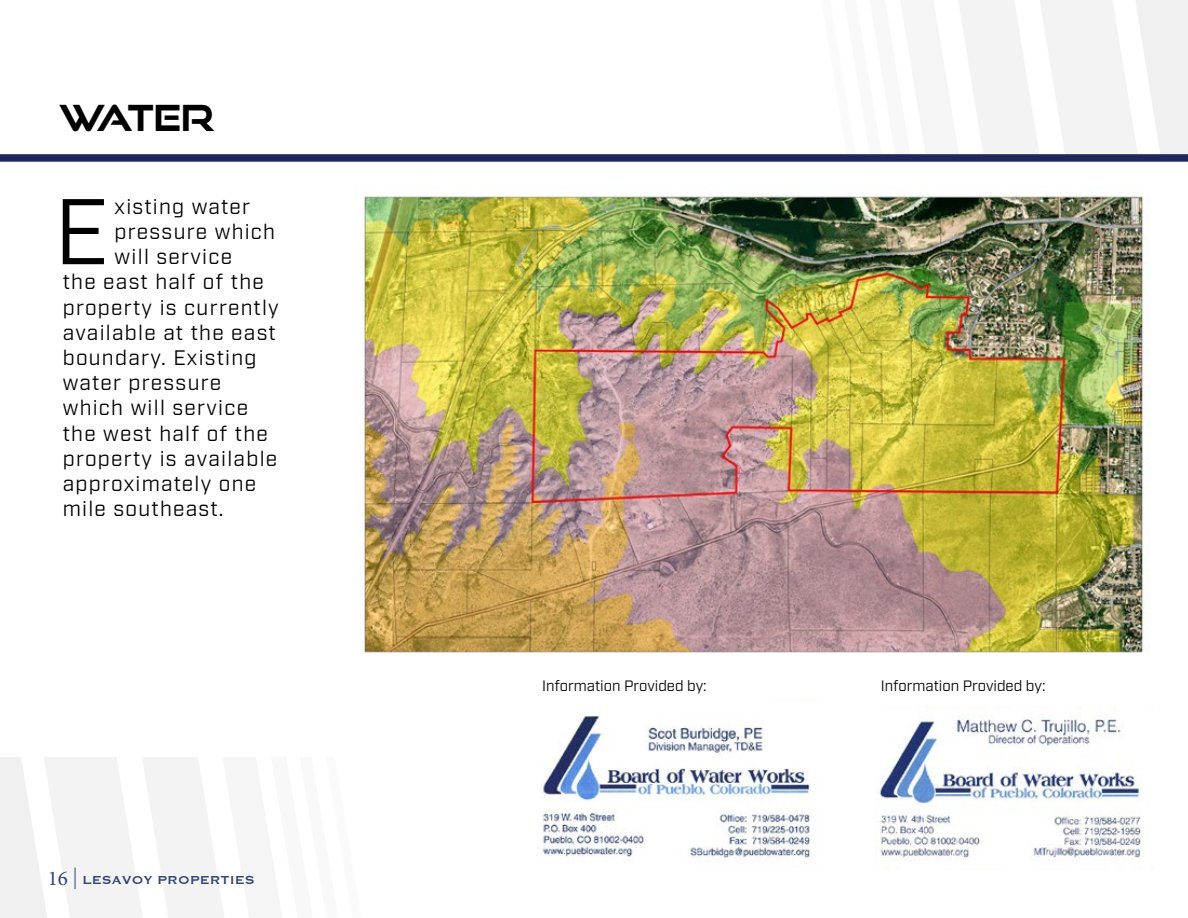
<style>
.page{position:relative;width:1188px;height:918px;background:#fff}
.page>*{position:absolute;margin:0;border:0;box-sizing:border-box;transform-origin:0 0}
.t1{font:93px "Industry";color:#000}
.t2{font:700 36px "Good Times Rg";letter-spacing:-.065em;color:#000}
.t3{font:21px "Industry";letter-spacing:.06em;color:#000}
.t4{font:15px "Industry";color:#000}
.t5{font:15px "Copperplate";color:#304570}
.s1{font-family:"Minion Pro";font-size:21px}
</style>
<div class="page">
<svg style="left:0;top:757px;width:224px;height:161px"></svg>
<svg style="left:958px;top:0;width:230px;height:154px"></svg>
<div style="left:0;top:154px;width:1188px;height:8px;background:#1e285a"></div>
<img style="left:363px;top:195px;width:786px;height:458px">
<img style="left:541px;top:716px;width:270px;height:143px">
<img style="left:878px;top:716px;width:263px;height:144px">
<h2 class="t2" style="left:59px;top:96px;width:157px">WATER</h2>
<h1 class="t1" style="left:54px;top:177px;width:57px">E</h1>
<p class="t3" style="left:115px;top:194px;width:137px">xisting water</p>
<p class="t3" style="left:115px;top:219px;width:162px">pressure which</p>
<p class="t3" style="left:115px;top:244px;width:119px">will service</p>
<p class="t3" style="left:63px;top:270px;width:203px">the east half of the</p>
<p class="t3" style="left:63px;top:295px;width:218px">property is currently</p>
<p class="t3" style="left:63px;top:320px;width:215px">available at the east</p>
<p class="t3" style="left:63px;top:345px;width:195px">boundary. Existing</p>
<p class="t3" style="left:63px;top:370px;width:160px">water pressure</p>
<p class="t3" style="left:63px;top:396px;width:187px">which will service</p>
<p class="t3" style="left:63px;top:421px;width:207px">the west half of the</p>
<p class="t3" style="left:63px;top:446px;width:216px">property is available</p>
<p class="t3" style="left:63px;top:471px;width:195px">approximately one</p>
<p class="t3" style="left:63px;top:496px;width:162px">mile southeast.</p>
<p class="t5" style="left:48px;top:870px;width:208px"><span class="s1">16</span> LESAVOY PROPERTIES</p>
<p class="t4" style="left:542px;top:677px;width:166px">Information Provided by:</p>
<p class="t4" style="left:881px;top:677px;width:166px">Information Provided by:</p>
</div>
